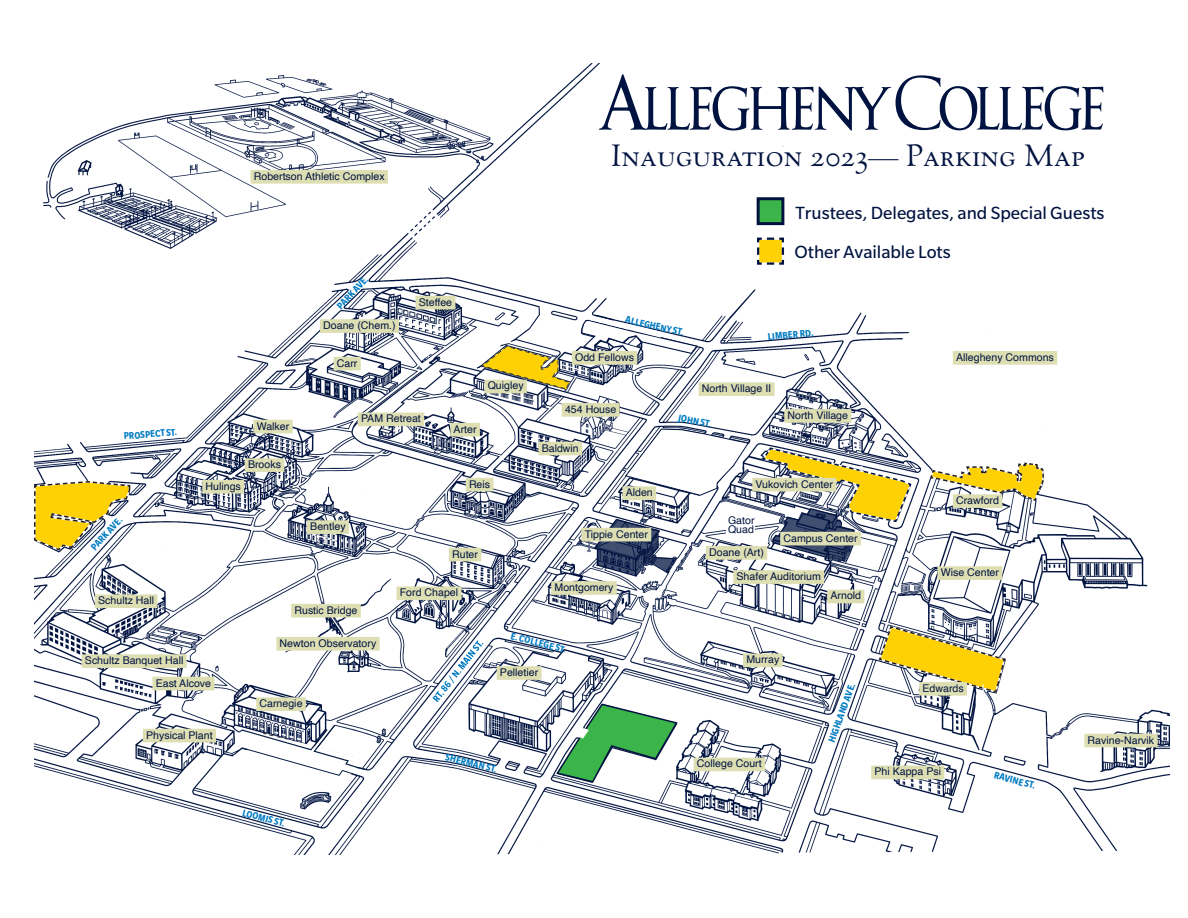
<style>
.page{position:relative;width:1188px;height:918px;background:#fff}
.page>*{position:absolute;margin:0;border:0;box-sizing:border-box;transform-origin:0 0}
.t1{font:30.45px "LTC Goudy Oldstyle SC";color:#001340}
.t2{font:19.2px "Slate Pro";color:#001340}
.t3{font:12.3px "Myriad Pro";color:#fff}
.t4{font:10.65px/22.4px "Helvetica";color:#001340}
.t5{font:700 condensed 10.65px "Slate Pro";color:#007bc2}
</style>
<div class="page">
<img style="left:35px;top:63px;width:1134px;height:792px">
<svg style="left:595px;top:519px;width:83px;height:56px"></svg>
<svg style="left:761px;top:446px;width:151px;height:116px"></svg>
<svg style="left:878px;top:625px;width:128px;height:69px"></svg>
<svg style="left:929px;top:462px;width:116px;height:40px"></svg>
<svg style="left:34px;top:480px;width:97px;height:71px"></svg>
<svg style="left:599px;top:74px;width:504px;height:57px"></svg>
<svg style="left:756px;top:236px;width:29px;height:30px"></svg>
<div style="left:758px;top:199px;width:25px;height:25px;background:#3bb54a"></div>
<div style="left:757px;top:197px;width:27px;height:28px;border:3px solid #001340"></div>
<svg style="left:432px;top:640px;width:51px;height:62px"></svg>
<div style="left:953px;top:351px;width:104px;height:14px;background:#dedeb3"></div>
<div style="left:784px;top:409px;width:67px;height:14px;background:#dedeb3"></div>
<div style="left:699px;top:382px;width:76px;height:14px;background:#dedeb3"></div>
<div style="left:572px;top:351px;width:65px;height:14px;background:#dedeb3"></div>
<div style="left:415px;top:296px;width:40px;height:13px;background:#dedeb3"></div>
<div style="left:251px;top:170px;width:137px;height:14px;background:#dedeb3"></div>
<div style="left:320px;top:319px;width:79px;height:14px;background:#dedeb3"></div>
<div style="left:334px;top:357px;width:27px;height:13px;background:#dedeb3"></div>
<div style="left:484px;top:380px;width:43px;height:13px;background:#dedeb3"></div>
<div style="left:358px;top:413px;width:66px;height:13px;background:#dedeb3"></div>
<div style="left:450px;top:423px;width:30px;height:14px;background:#dedeb3"></div>
<div style="left:253px;top:420px;width:40px;height:13px;background:#dedeb3"></div>
<div style="left:245px;top:458px;width:39px;height:14px;background:#dedeb3"></div>
<div style="left:202px;top:480px;width:42px;height:14px;background:#dedeb3"></div>
<div style="left:307px;top:520px;width:42px;height:14px;background:#dedeb3"></div>
<div style="left:291px;top:604px;width:70px;height:14px;background:#dedeb3"></div>
<div style="left:95px;top:594px;width:62px;height:14px;background:#dedeb3"></div>
<div style="left:82px;top:654px;width:105px;height:14px;background:#dedeb3"></div>
<div style="left:152px;top:677px;width:62px;height:13px;background:#dedeb3"></div>
<div style="left:143px;top:729px;width:73px;height:13px;background:#dedeb3"></div>
<div style="left:256px;top:697px;width:50px;height:14px;background:#dedeb3"></div>
<div style="left:276px;top:637px;width:104px;height:14px;background:#dedeb3"></div>
<div style="left:397px;top:586px;width:64px;height:14px;background:#dedeb3"></div>
<div style="left:449px;top:548px;width:32px;height:13px;background:#dedeb3"></div>
<div style="left:497px;top:666px;width:45px;height:14px;background:#dedeb3"></div>
<div style="left:562px;top:403px;width:58px;height:14px;background:#dedeb3"></div>
<div style="left:538px;top:442px;width:44px;height:13px;background:#dedeb3"></div>
<div style="left:466px;top:478px;width:27px;height:13px;background:#dedeb3"></div>
<div style="left:622px;top:486px;width:34px;height:14px;background:#dedeb3"></div>
<div style="left:581px;top:528px;width:70px;height:13px;background:#dedeb3"></div>
<div style="left:551px;top:581px;width:66px;height:14px;background:#dedeb3"></div>
<div style="left:706px;top:546px;width:61px;height:14px;background:#dedeb3"></div>
<div style="left:752px;top:478px;width:84px;height:13px;background:#dedeb3"></div>
<div style="left:780px;top:532px;width:81px;height:13px;background:#dedeb3"></div>
<div style="left:733px;top:570px;width:91px;height:14px;background:#dedeb3"></div>
<div style="left:827px;top:590px;width:37px;height:13px;background:#dedeb3"></div>
<div style="left:743px;top:654px;width:40px;height:13px;background:#dedeb3"></div>
<div style="left:694px;top:758px;width:71px;height:13px;background:#dedeb3"></div>
<div style="left:871px;top:766px;width:73px;height:13px;background:#dedeb3"></div>
<div style="left:919px;top:682px;width:48px;height:14px;background:#dedeb3"></div>
<div style="left:937px;top:566px;width:65px;height:14px;background:#dedeb3"></div>
<div style="left:953px;top:494px;width:49px;height:14px;background:#dedeb3"></div>
<div style="left:1084px;top:734px;width:73px;height:13px;background:#dedeb3"></div>
<svg style="left:581px;top:309px;width:118px;height:46px"></svg>
<svg style="left:624px;top:428px;width:125px;height:68px"></svg>
<div style="left:726px;top:515px;width:29px;height:20px;background:#fff"></div>
<svg style="left:555px;top:703px;width:124px;height:80px"></svg>
<svg style="left:482px;top:346px;width:88px;height:43px"></svg>
<svg style="left:239px;top:724px;width:128px;height:58px"></svg>
<p class="t4" style="left:254px;top:165px;width:132px">Robertson Athletic Complex</p>
<h1 class="t1" style="left:611px;top:139px;width:475px">Inauguration 2023— Parking Map</h1>
<h2 class="t2" style="left:796px;top:202px;width:310px">Trustees, Delegates, and Special Guests</h2>
<p class="t5" style="left:123px;top:431px;width:55px;rotate:-5deg">PROSPECT ST.</p>
<p class="t5" style="left:89px;top:544px;width:42px;rotate:-47deg">PARK AVE.</p>
<p class="t4" style="left:98px;top:590px;width:57px">Schultz Hall</p>
<p class="t4" style="left:206px;top:475px;width:37px">Hulings</p>
<p class="t4" style="left:156px;top:650px;width:57px;text-indent:-71px">Schultz Banquet Hall<br>East Alcove</p>
<p class="t4" style="left:146px;top:724px;width:68px">Physical Plant</p>
<p class="t5" style="left:335px;top:304px;width:42px;rotate:-47deg">PARK AVE.</p>
<p class="t4" style="left:323px;top:315px;width:74px">Doane (Chem.)</p>
<p class="t4" style="left:337px;top:352px;width:22px">Carr</p>
<p class="t4" style="left:419px;top:291px;width:35px">Steffee</p>
<p class="t4" style="left:361px;top:408px;width:61px">PAM Retreat</p>
<p class="t4" style="left:257px;top:415px;width:34px">Walker</p>
<p class="t4" style="left:454px;top:418px;width:24px">Arter</p>
<p class="t4" style="left:248px;top:454px;width:35px">Brooks</p>
<p class="t4" style="left:488px;top:375px;width:37px">Quigley</p>
<p class="t4" style="left:310px;top:516px;width:37px">Bentley</p>
<p class="t4" style="left:294px;top:599px;width:65px">Rustic Bridge</p>
<p class="t4" style="left:469px;top:473px;width:23px">Reis</p>
<p class="t4" style="left:452px;top:543px;width:27px">Ruter</p>
<p class="t4" style="left:400px;top:582px;width:60px">Ford Chapel</p>
<h2 class="t2" style="left:795px;top:242px;width:158px">Other Available Lots</h2>
<p class="t5" style="left:627px;top:314px;width:61px;rotate:13deg">ALLEGHENY ST.</p>
<p class="t4" style="left:575px;top:346px;width:60px">Odd Fellows</p>
<p class="t5" style="left:767px;top:331px;width:47px;rotate:-5deg">LIMBER RD.</p>
<p class="t4" style="left:702px;top:378px;width:71px">North Village II</p>
<p class="t4" style="left:956px;top:346px;width:99px">Allegheny Commons</p>
<p class="t4" style="left:565px;top:398px;width:53px">454 House</p>
<p class="t4" style="left:542px;top:437px;width:39px">Baldwin</p>
<p class="t4" style="left:626px;top:482px;width:29px">Alden</p>
<p class="t4" style="left:585px;top:523px;width:65px">Tippie Center</p>
<p class="t4" style="left:555px;top:576px;width:60px">Montgomery</p>
<p class="t5" style="left:680px;top:412px;width:35px;rotate:12deg">JOHN ST.</p>
<p class="t4" style="left:788px;top:404px;width:62px">North Village</p>
<p class="t4" style="left:756px;top:473px;width:79px">Vukovich Center</p>
<p class="t3" style="left:859px;top:460px;width:6px">r</p>
<p class="t4" style="left:728px;top:516px;width:28px;line-height:9px">Gator<br>Quad</p>
<p class="t4" style="left:783px;top:527px;width:76px">Campus Center</p>
<p class="t4" style="left:737px;top:565px;width:86px">Shafer Auditorium</p>
<p class="t4" style="left:830px;top:585px;width:32px">Arnold</p>
<p class="t4" style="left:709px;top:541px;width:56px">Doane (Art)</p>
<p class="t4" style="left:956px;top:490px;width:45px">Crawford</p>
<p class="t4" style="left:941px;top:562px;width:60px">Wise Center</p>
<p class="t4" style="left:280px;top:632px;width:98px">Newton Observatory</p>
<p class="t4" style="left:260px;top:693px;width:45px">Carnegie</p>
<p class="t5" style="left:513px;top:630px;width:58px;rotate:15deg">E. COLLEGE ST.</p>
<p class="t4" style="left:500px;top:661px;width:40px">Pelletier</p>
<p class="t5" style="left:447px;top:751px;width:54px;rotate:14deg">SHERMAN ST.</p>
<p class="t4" style="left:746px;top:649px;width:34px">Murray</p>
<p class="t4" style="left:697px;top:753px;width:66px">College Court</p>
<p class="t5" style="left:826px;top:740px;width:64px;rotate:-70deg">HIGHLANDAVE.</p>
<p class="t4" style="left:922px;top:677px;width:43px">Edwards</p>
<p class="t3" style="left:982px;top:681px;width:4px">l</p>
<p class="t4" style="left:874px;top:761px;width:68px">Phi Kappa Psi</p>
<p class="t5" style="left:996px;top:769px;width:44px;rotate:15deg">RAVINE ST.</p>
<p class="t4" style="left:1088px;top:729px;width:68px">Ravine-Narvik</p>
<p class="t5" style="left:244px;top:807px;width:45px;rotate:15deg">LOOMIS ST.</p>
</div>
